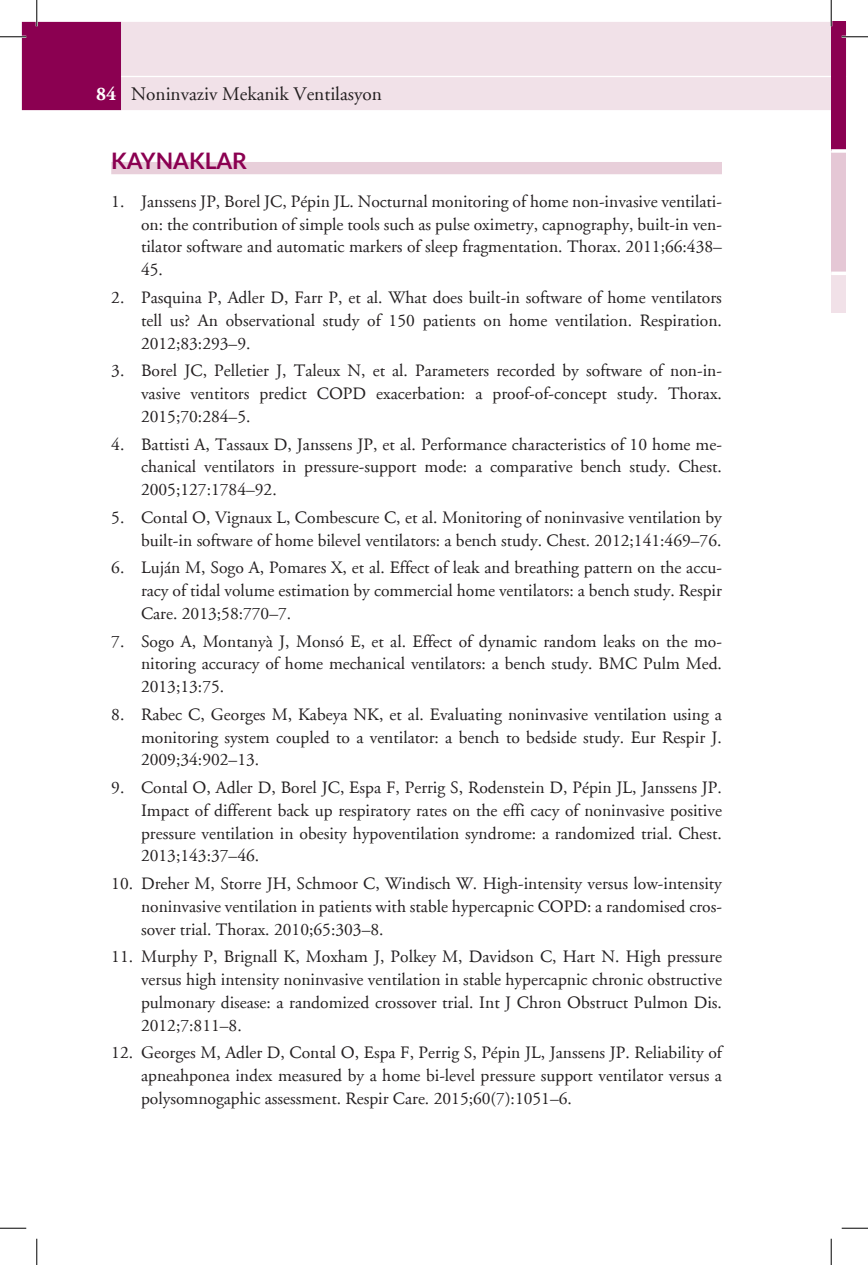
<style>
.page{position:relative;width:868px;height:1265px;background:#fff}
.page>*{position:absolute;margin:0;border:0;box-sizing:border-box;transform-origin:0 0}
._1__BAŞLIK{font:700 22.75px "Lato";color:#8b0051}
.t1{font:19.25px "Adobe Garamond";color:#231f20}
.t2{font:17.5px/22.8px "Adobe Garamond";color:#231f20;text-align:justify}
.s1{font-weight:700;color:#fff}
</style>
<div class="page">
<div style="left:121px;top:22px;width:709px;height:88px;background:#f1e1e8"></div>
<hr style="left:121px;top:76px;width:709px;height:1px;background:#fff">
<div style="left:830px;top:22px;width:15px;height:129px;background:#8b0051"></div>
<div style="left:830px;top:151px;width:15px;height:122px;background:#e5c7d5"></div>
<div style="left:830px;top:273px;width:15px;height:39px;background:#f1e1e8"></div>
<svg style="left:830px;top:149px;width:15px;height:4px"></svg>
<svg style="left:830px;top:271px;width:15px;height:4px"></svg>
<div style="left:111px;top:162px;width:610px;height:12px;background:#e8cfda"></div>
<hr style="left:829px;top:0;width:3px;height:26px;background:#fff">
<svg style="left:0;top:1227px;width:26px;height:1px"></svg>
<svg style="left:841px;top:1227px;width:26px;height:1px"></svg>
<svg style="left:0;top:0;width:121px;height:110px"></svg>
<svg style="left:36px;top:1238px;width:1px;height:26px"></svg>
<svg style="left:830px;top:0;width:37px;height:110px"></svg>
<svg style="left:830px;top:1238px;width:1px;height:26px"></svg>
<p class="t1" style="left:96px;top:83px;width:287px"><span class="s1">84</span> Noninvaziv Mekanik Ventilasyon</p>
<p class="_1__BAŞLIK" style="left:111px;top:144px;width:137px">KAYNAKLAR</p>
<p class="t2" style="left:141px;top:190px;width:582px;text-indent:-30px">1. Janssens JP, Borel JC, Pépin JL. Nocturnal monitoring of home non-invasive ventilati&shy;on: the contribution of simple tools such as pulse oximetry, capnography, built-in ven&shy;tilator software and automatic markers of sleep fragmentation. Thorax. 2011;66:438– 45.</p>
<p class="t2" style="left:141px;top:286px;width:582px;text-indent:-30px">2. Pasquina P, Adler D, Farr P, et al. What does built-in software of home ventilators tell us? An observational study of 150 patients on home ventilation. Respiration.<br>2012;83:293–9.</p>
<p class="t2" style="left:141px;top:359px;width:582px;text-indent:-30px">3. Borel JC, Pelletier J, Taleux N, et al. Parameters recorded by software of non-in&shy;vasive ventitors predict COPD exacerbation: a proof-of-concept study. Thorax.<br>2015;70:284–5.</p>
<p class="t2" style="left:141px;top:432px;width:582px;text-indent:-30px">4. Battisti A, Tassaux D, Janssens JP, et al. Performance characteristics of 10 home me&shy;chanical ventilators in pressure-support mode: a comparative bench study. Chest.<br>2005;127:1784–92.</p>
<p class="t2" style="left:111px;top:505px;width:612px;text-align:right">5. Contal O, Vignaux L, Combescure C, et al. Monitoring of noninvasive ventilation by built-in software of home bilevel ventilators: a bench study. Chest. 2012;141:469–76.</p>
<p class="t2" style="left:141px;top:556px;width:582px;text-indent:-30px">6. Luján M, Sogo A, Pomares X, et al. Effect of leak and breathing pattern on the accu&shy;racy of tidal volume estimation by commercial home ventilators: a bench study. Respir Care. 2013;58:770–7.</p>
<p class="t2" style="left:141px;top:629px;width:582px;text-indent:-30px">7. Sogo A, Montanyà J, Monsó E, et al. Effect of dynamic random leaks on the mo&shy;nitoring accuracy of home mechanical ventilators: a bench study. BMC Pulm Med.<br>2013;13:75.</p>
<p class="t2" style="left:141px;top:702px;width:582px;text-indent:-30px">8. Rabec C, Georges M, Kabeya NK, et al. Evaluating noninvasive ventilation using a monitoring system coupled to a ventilator: a bench to bedside study. Eur Respir J.<br>2009;34:902–13.</p>
<p class="t2" style="left:141px;top:775px;width:582px;text-indent:-30px">9. Contal O, Adler D, Borel JC, Espa F, Perrig S, Rodenstein D, Pépin JL, Janssens JP.<br>Impact of different back up respiratory rates on the effi cacy of noninvasive positive pressure ventilation in obesity hypoventilation syndrome: a randomized trial. Chest.<br>2013;143:37–46.</p>
<p class="t2" style="left:141px;top:871px;width:582px;text-indent:-30px">10. Dreher M, Storre JH, Schmoor C, Windisch W. High-intensity versus low-intensity noninvasive ventilation in patients with stable hypercapnic COPD: a randomised cros&shy;sover trial. Thorax. 2010;65:303–8.</p>
<p class="t2" style="left:141px;top:945px;width:582px;text-indent:-30px">11. Murphy P, Brignall K, Moxham J, Polkey M, Davidson C, Hart N. High pressure versus high intensity noninvasive ventilation in stable hypercapnic chronic obstructive pulmonary disease: a randomized crossover trial. Int J Chron Obstruct Pulmon Dis.<br>2012;7:811–8.</p>
<p class="t2" style="left:141px;top:1041px;width:582px;text-indent:-30px">12. Georges M, Adler D, Contal O, Espa F, Perrig S, Pépin JL, Janssens JP. Reliability of apneahponea index measured by a home bi-level pressure support ventilator versus a polysomnogaphic assessment. Respir Care. 2015;60(7):1051–6.</p>
</div>
